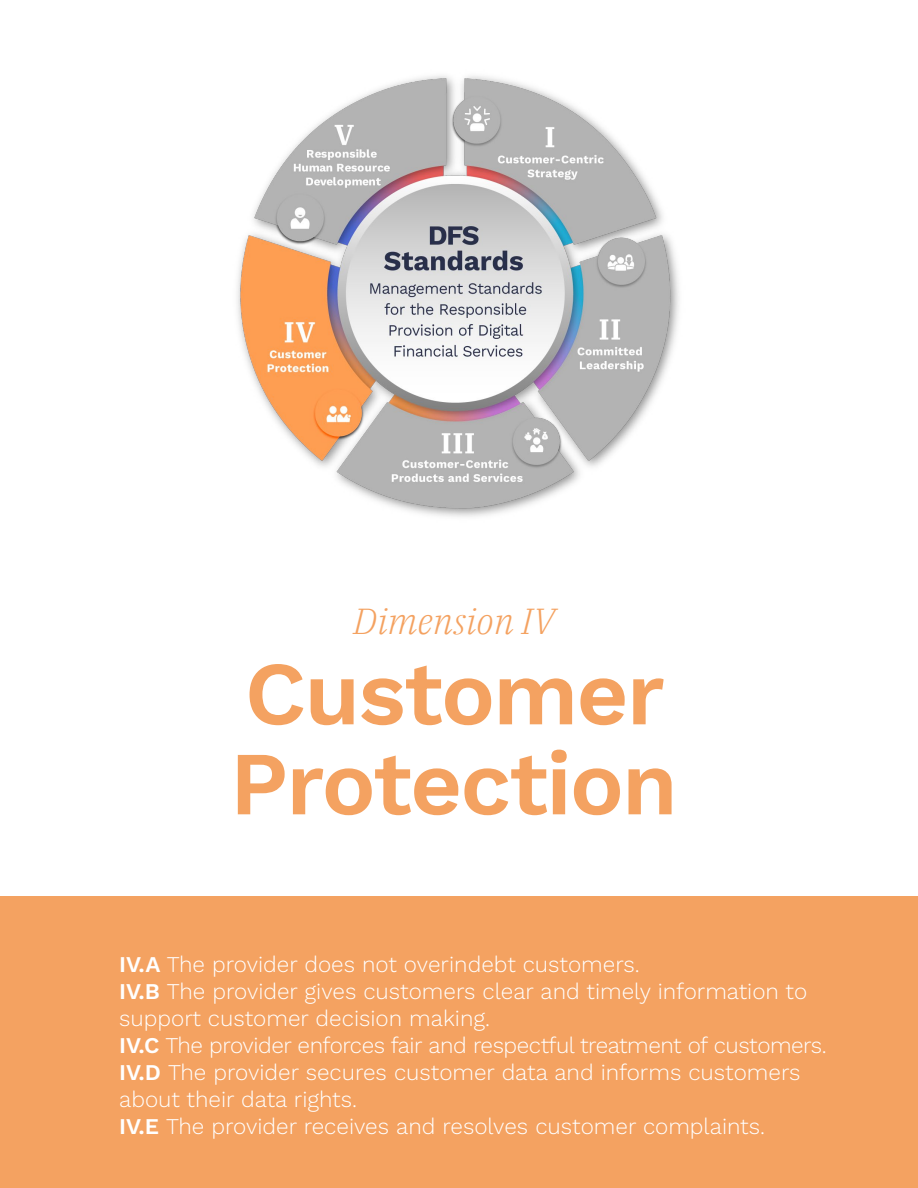
<style>
.page{position:relative;width:918px;height:1188px;background:#fff}
.page>*{position:absolute;margin:0;border:0;box-sizing:border-box;transform-origin:0 0}
.t1{font:600 90px/90px "Work Sans";letter-spacing:-.02em;color:#f4a261}
.t2{font:italic 300 36px "IBM Plex Serif";color:#f4a261}
.t3{font:22.5px/27px "Work Sans";color:#fff}
.s1{font-weight:600}
</style>
<div class="page">
<div style="left:0;top:896px;width:918px;height:292px;background:#f4a261"></div>
<img style="left:237px;top:76px;width:442px;height:441px">
<h2 class="t2" style="left:353px;top:595px;width:203px">Dimension IV</h2>
<h1 class="t1" style="left:230px;top:645px;width:449px">Customer<br>Protection</h1>
<p class="t3" style="left:119px;top:950px;width:709px"><span class="s1">IV.A</span> The provider does not overindebt customers.<br><span class="s1">IV.B</span> The provider gives customers clear and timely information to support customer decision making.<br><span class="s1">IV.C</span> The provider enforces fair and respectful treatment of customers.<br><span class="s1">IV.D</span> The provider secures customer data and informs customers about their data rights.<br><span class="s1">IV.E</span> The provider receives and resolves customer complaints.</p>
</div>
